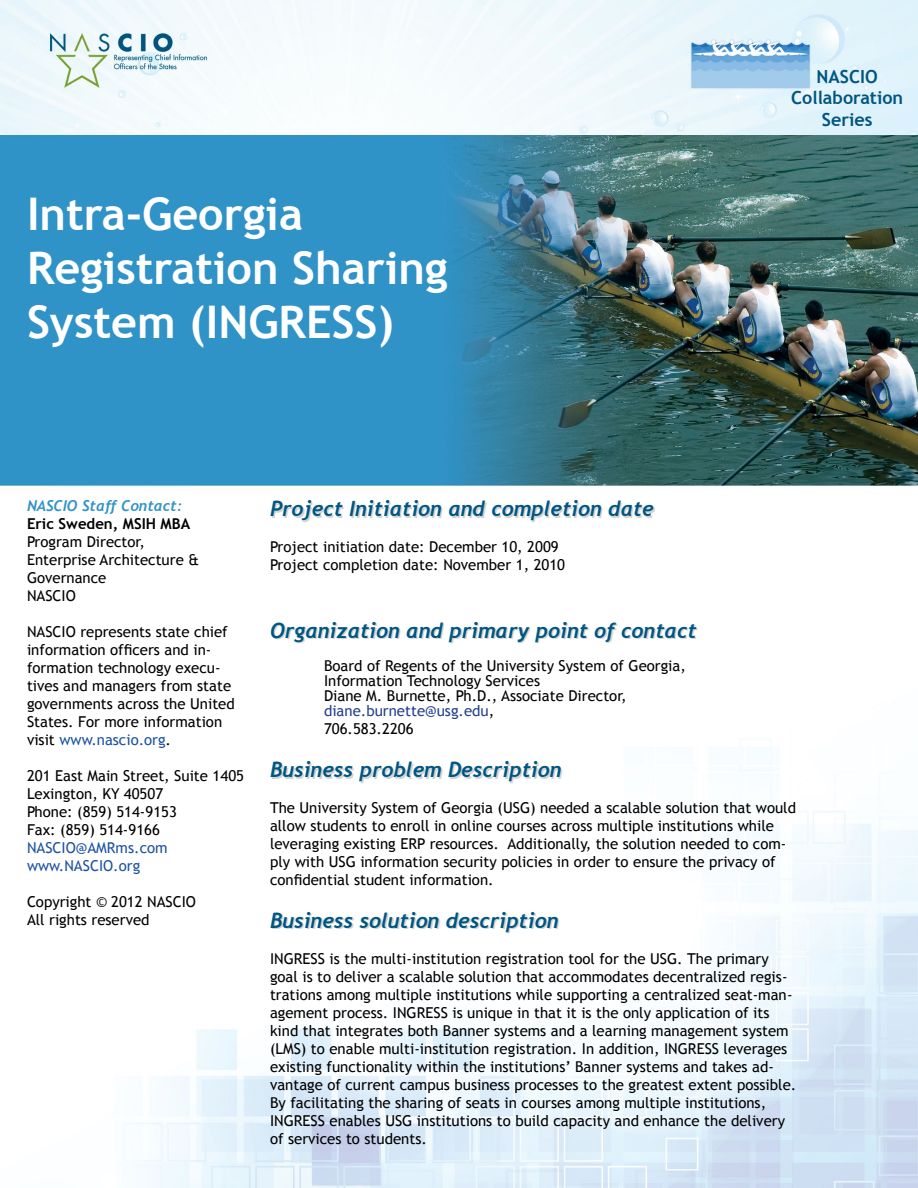
<style>
.page{position:relative;width:918px;height:1188px;background:#fff}
.page>*{position:absolute;margin:0;border:0;box-sizing:border-box;transform-origin:0 0}
.t1{font:700 45px/54px "Trebuchet MS";color:#fff}
.t2{font:italic 700 21px "Trebuchet";color:#005581}
.t3{font:700 18px/21.6px "Trebuchet MS";color:#005581;text-align:center}
.t4{font:15px/18px "Trebuchet MS";color:#000}
.t5{font:15px/18px "Trebuchet MS";color:#1d53a3}
.t6{font:italic 700 15px "Trebuchet";color:#3193c8}
.t7{font:700 15px "Trebuchet MS";color:#000}
.s1{color:#1d53a3}
.s2{color:#25408f}
</style>
<div class="page">
<img style="left:0;top:0;width:918px;height:1188px">
<h1 class="t1" style="left:27px;top:187px;width:422px">Intra-Georgia<br>Registration Sharing<br>System (INGRESS)</h1>
<p class="t3" style="left:791px;top:66px;width:114px">NASCIO<br>Collaboration<br>Series</p>
<p class="t6" style="left:27px;top:497px;width:157px">NASCIO Staff Contact:</p>
<p class="t7" style="left:27px;top:514px;width:165px">Eric Sweden, MSIH MBA</p>
<p class="t4" style="left:27px;top:533px;width:173px">Program Director,<br>Enterprise Architecture &amp;<br>Governance<br>NASCIO</p>
<p class="t4" style="left:27px;top:623px;width:209px">NASCIO represents state chief information officers and in&shy;formation technology execu&shy;tives and managers from state governments across the United<br>States. For more information visit <span class="s1">www.nascio.org</span>.</p>
<p class="t4" style="left:27px;top:767px;width:219px">201 East Main Street, Suite 1405<br>Lexington, KY 40507<br>Phone: (859) 514-9153<br>Fax: (859) 514-9166</p>
<p class="t5" style="left:27px;top:839px;width:142px">NASCIO@AMRms.com www.NASCIO.org</p>
<p class="t4" style="left:27px;top:893px;width:171px">Copyright © 2012 NASCIO<br>All rights reserved</p>
<h2 class="t2" style="left:270px;top:495px;width:385px">Project Initiation and completion date</h2>
<p class="t4" style="left:270px;top:537px;width:297px">Project initiation date: December 10, 2009<br>Project completion date: November 1, 2010</p>
<h2 class="t2" style="left:270px;top:618px;width:428px">Organization and primary point of contact</h2>
<p class="t4" style="left:324px;top:658px;width:363px;line-height:15px">Board of Regents of the University System of Georgia, Information Technology Services<br>Diane M. Burnette, Ph.D., Associate Director, <span class="s2">diane.burnette@usg.edu</span>,</p>
<p class="t4" style="left:324px;top:720px;width:91px">706.583.2206</p>
<h2 class="t2" style="left:270px;top:757px;width:293px">Business problem Description</h2>
<p class="t4" style="left:270px;top:799px;width:528px">The University System of Georgia (USG) needed a scalable solution that would allow students to enroll in online courses across multiple institutions while leveraging existing ERP resources. Additionally, the solution needed to com&shy;ply with USG information security policies in order to ensure the privacy of confidential student information.</p>
<h2 class="t2" style="left:270px;top:908px;width:290px">Business solution description</h2>
<p class="t4" style="left:270px;top:950px;width:528px">INGRESS is the multi-institution registration tool for the USG. The primary goal is to deliver a scalable solution that accommodates decentralized regis&shy;trations among multiple institutions while supporting a centralized seat-man&shy;agement process. INGRESS is unique in that it is the only application of its kind that integrates both Banner systems and a learning management system (LMS) to enable multi-institution registration. In addition, INGRESS leverages existing functionality within the institutions’ Banner systems and takes ad&shy;vantage of current campus business processes to the greatest extent possible.<br>By facilitating the sharing of seats in courses among multiple institutions, INGRESS enables USG institutions to build capacity and enhance the delivery of services to students.</p>
</div>
